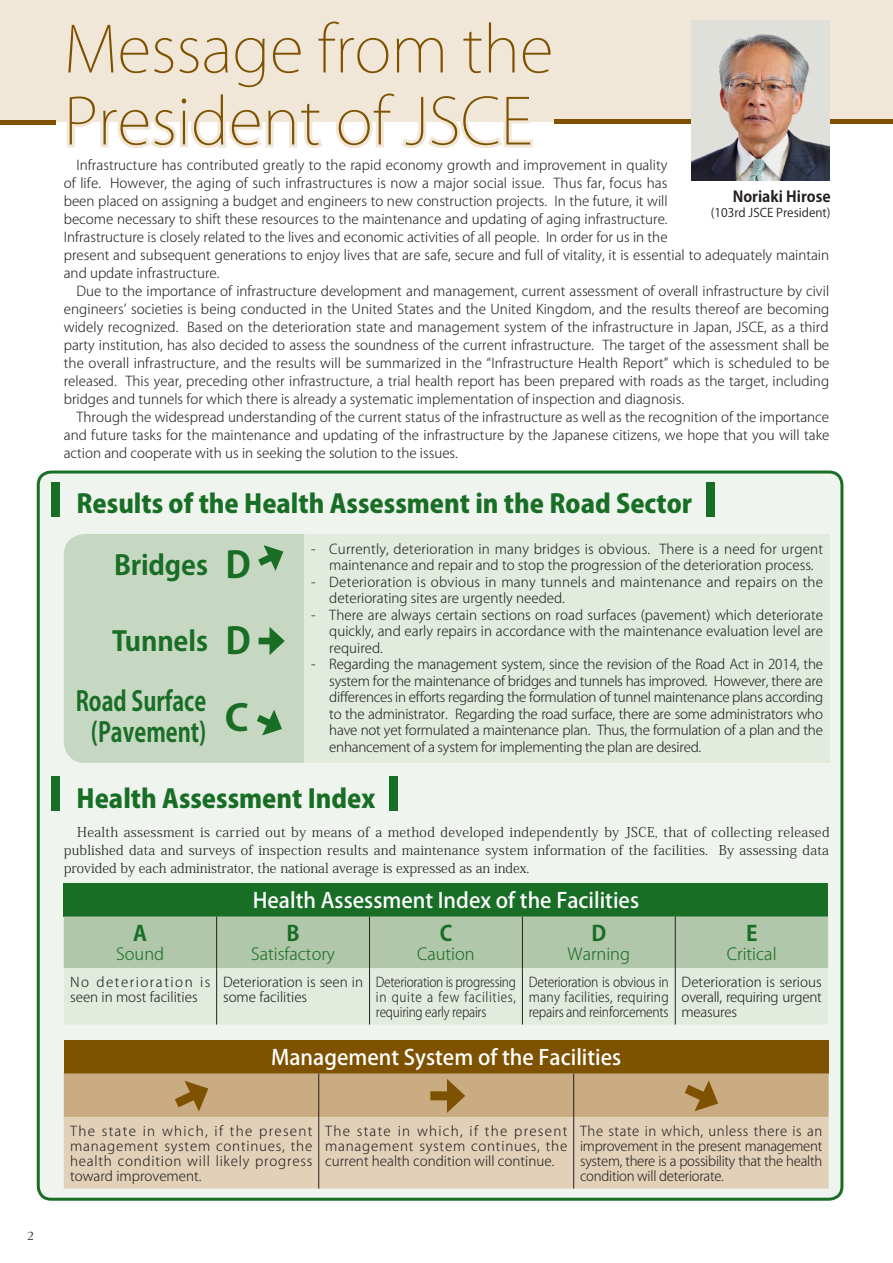
<style>
.page{position:relative;width:893px;height:1263px;background:#fff}
.page>*{position:absolute;margin:0;border:0;box-sizing:border-box;transform-origin:0 0}
.t1{font:200 63px/72px "Koz Go Pr 6 N";color:#7e5200}
.t2{font:700 27px/31.5px "Koz Go Pr 6 N";color:#196e26;scale:.8 1}
.t3{font:700 27px "Koz Go Pr 6 N";color:#196e26}
.t4{font:800 25.5px "Koz Go Pr 6 N";color:#196e26}
.t5{font:500 21px "Koz Go Pr 6 N";color:#fff}
.t6{font:700 21px "Koz Go Pr 6 N";color:#196e26}
.t7{font:300 16.5px "Koz Go Pr 6 N";color:#196e26}
.t8{font:700 15px "Koz Go Pr 6 N";color:#231f20}
.t9{font:13.8px "Garamond Three";color:#231f20}
.t10{font:300 13.5px/18px "Koz Go Pr 6 N";color:#231f20;text-align:justify}
.t11{font:300 13.5px/18px "Koz Min Pr 6 N";color:#231f20;text-align:justify}
.t12{font:300 13.5px "Koz Go Pr 6 N";letter-spacing:-.02em;color:#231f20}
.t13{font:300 13.5px "Koz Go Pr 6 N";letter-spacing:-.025em;color:#231f20}
.t14{font:300 13.5px/15px "Koz Go Pr 6 N";color:#231f20;text-align:justify;scale:.91 1}
.t15{font:300 13.5px/15px "Koz Go Pr 6 N";color:#231f20;text-align:justify;scale:.89 1}
.t16{font:300 13.5px "Koz Go Pr 6 N";letter-spacing:.02em;color:#231f20}
.t17{font:12px "Koz Go Pr 6 N";color:#231f20}
.s1{font-size:36px}
</style>
<div class="page">
<div style="left:38px;top:472px;width:804px;height:727px;background:#eff5ee;border-radius:13px"></div>
<div style="left:37px;top:470px;width:806px;height:731px;border:3px solid #196e26;border-radius:13px"></div>
<div style="left:64px;top:534px;width:269px;height:229px;background:#c6d7c2;border-radius:21px"></div>
<div style="left:304px;top:534px;width:525px;height:229px;background:#e1ebde"></div>
<div style="left:0;top:0;width:893px;height:121px;background:#f1e7d8"></div>
<svg style="left:62px;top:121px;width:495px;height:27px"></svg>
<hr style="left:554px;top:119px;width:339px;height:4px;background:#7e5200">
<hr style="left:0;top:120px;width:55px;height:4px;background:#7e5200">
<img style="left:692px;top:20px;width:137px;height:160px">
<div style="left:64px;top:883px;width:764px;height:33px;background:#196e26"></div>
<svg style="left:64px;top:916px;width:764px;height:108px"></svg>
<hr style="left:216px;top:916px;width:1px;height:52px;background:#231f20">
<hr style="left:369px;top:916px;width:1px;height:52px;background:#231f20">
<hr style="left:522px;top:916px;width:1px;height:52px;background:#231f20">
<hr style="left:675px;top:916px;width:1px;height:52px;background:#231f20">
<hr style="left:216px;top:968px;width:1px;height:56px;background:#231f20">
<hr style="left:369px;top:968px;width:1px;height:56px;background:#231f20">
<hr style="left:522px;top:968px;width:1px;height:56px;background:#231f20">
<hr style="left:675px;top:968px;width:1px;height:56px;background:#231f20">
<div style="left:64px;top:1040px;width:765px;height:33px;background:#7e5200"></div>
<div style="left:64px;top:1117px;width:765px;height:71px;background:#e2d1b8"></div>
<hr style="left:318px;top:1117px;width:1px;height:71px;background:#231f20">
<hr style="left:573px;top:1117px;width:1px;height:71px;background:#231f20">
<svg style="left:257px;top:710px;width:25px;height:25px"></svg>
<svg style="left:64px;top:1073px;width:765px;height:44px;background:#c5a67b"></svg>
<div style="left:259px;top:638px;width:16px;height:6px;background:#196e26"></div>
<svg style="left:269px;top:627px;width:16px;height:28px"></svg>
<div style="left:51px;top:482px;width:9px;height:34px;background:#196e26"></div>
<div style="left:51px;top:776px;width:9px;height:34px;background:#196e26"></div>
<div style="left:389px;top:776px;width:9px;height:34px;background:#196e26"></div>
<div style="left:706px;top:482px;width:8px;height:34px;background:#196e26"></div>
<svg style="left:258px;top:545px;width:26px;height:26px"></svg>
<p class="t9" style="left:27px;top:1228px;width:8px">2</p>
<h1 class="t1" style="left:64px;top:15px;width:491px">Message from the<br>President of JSCE</h1>
<p class="t10" style="left:64px;top:156px;width:767px;text-align:left;text-indent:13px">Infrastructure has contributed greatly to the rapid economy growth and improvement in quality<br>of life. However, the aging of such infrastructures is now a major social issue. Thus far, focus has<br>been placed on assigning a budget and engineers to new construction projects. In the future, it will<br>become necessary to shift these resources to the maintenance and updating of aging infrastructure.<br>Infrastructure is closely related to the lives and economic activities of all people. In order for us in the<br>present and subsequent generations to enjoy lives that are safe, secure and full of vitality, it is essential to adequately maintain and update infrastructure.</p>
<p class="t10" style="left:64px;top:282px;width:767px;text-indent:13px">Due to the importance of infrastructure development and management, current assessment of overall infrastructure by civil engineers’ societies is being conducted in the United States and the United Kingdom, and the results thereof are becoming widely recognized. Based on the deterioration state and management system of the infrastructure in Japan, JSCE, as a third party institution, has also decided to assess the soundness of the current infrastructure. The target of the assessment shall be the overall infrastructure, and the results will be summarized in the “Infrastructure Health Report” which is scheduled to be released. This year, preceding other infrastructure, a trial health report has been prepared with roads as the target, including bridges and tunnels for which there is already a systematic implementation of inspection and diagnosis.</p>
<p class="t10" style="left:64px;top:408px;width:767px;text-indent:13px">Through the widespread understanding of the current status of the infrastructure as well as the recognition of the importance and future tasks for the maintenance and updating of the infrastructure by the Japanese citizens, we hope that you will take action and cooperate with us in seeking the solution to the issues.</p>
<p class="t8" style="left:733px;top:188px;width:99px">Noriaki Hirose</p>
<p class="t17" style="left:711px;top:206px;width:121px">(103rd JSCE President)</p>
<h3 class="t4" style="left:77px;top:489px;width:617px">Results of the Health Assessment in the Road Sector</h3>
<h2 class="t3" style="left:114px;top:550px;width:138px">Bridges <span class="s1">D</span></h2>
<h2 class="t3" style="left:112px;top:626px;width:140px">Tunnels <span class="s1">D</span></h2>
<h2 class="t2" style="left:91px;top:686px;width:199px;text-indent:-15px">Road Surface (Pavement) <sup>C</sup></h2>
<p class="t10" style="left:311px;top:540px;width:513px">-　Currently, deterioration in many bridges is obvious. There is a need for urgent</p>
<p class="t10" style="left:329px;top:556px;width:486px">maintenance and repair and to stop the progression of the deterioration process.</p>
<p class="t16" style="left:311px;top:574px;width:513px">-　Deterioration is obvious in many tunnels and maintenance and repairs on the</p>
<p class="t10" style="left:329px;top:589px;width:237px">deteriorating sites are urgently needed.</p>
<p class="t10" style="left:311px;top:606px;width:513px">-　There are always certain sections on road surfaces (pavement) which deteriorate</p>
<p class="t10" style="left:329px;top:622px;width:495px">quickly, and early repairs in accordance with the maintenance evaluation level are</p>
<p class="t10" style="left:329px;top:639px;width:55px">required.</p>
<p class="t10" style="left:311px;top:655px;width:513px">-　Regarding the management system, since the revision of the Road Act in 2014, the</p>
<p class="t12" style="left:329px;top:673px;width:495px">system for the maintenance of bridges and tunnels has improved. However, there are</p>
<p class="t13" style="left:329px;top:689px;width:495px">differences in efforts regarding the formulation of tunnel maintenance plans according</p>
<p class="t12" style="left:329px;top:706px;width:495px">to the administrator. Regarding the road surface, there are some administrators who</p>
<p class="t12" style="left:329px;top:722px;width:495px">have not yet formulated a maintenance plan. Thus, the formulation of a plan and the</p>
<p class="t12" style="left:329px;top:739px;width:373px">enhancement of a system for implementing the plan are desired.</p>
<h3 class="t4" style="left:77px;top:784px;width:300px">Health Assessment Index</h3>
<p class="t11" style="left:64px;top:823px;width:767px;text-indent:14px">Health assessment is carried out by means of a method developed independently by JSCE, that of collecting released published data and surveys of inspection results and maintenance system information of the facilities. By assessing data provided by each administrator, the national average is expressed as an index.</p>
<h3 class="t6" style="left:133px;top:922px;width:15px">A</h3>
<p class="t7" style="left:116px;top:944px;width:49px">Sound</p>
<h3 class="t5" style="left:253px;top:888px;width:388px">Health Assessment Index of the Facilities</h3>
<h3 class="t6" style="left:287px;top:922px;width:15px">B</h3>
<p class="t7" style="left:251px;top:944px;width:85px">Satisfactory</p>
<h3 class="t6" style="left:440px;top:922px;width:14px">C</h3>
<p class="t7" style="left:417px;top:944px;width:59px">Caution</p>
<h3 class="t6" style="left:591px;top:922px;width:16px">D</h3>
<p class="t7" style="left:568px;top:944px;width:64px">Warning</p>
<h3 class="t6" style="left:746px;top:922px;width:13px">E</h3>
<p class="t7" style="left:727px;top:944px;width:51px">Critical</p>
<p class="t10" style="left:70px;top:974px;width:142px;line-height:15px">No deterioration is seen in most facilities</p>
<p class="t10" style="left:223px;top:974px;width:142px;line-height:15px">Deterioration is seen in some facilities</p>
<p class="t15" style="left:376px;top:974px;width:159px">Deterioration is progressing in quite a few facilities, requiring early repairs</p>
<p class="t14" style="left:529px;top:974px;width:155px">Deterioration is obvious in many facilities, requiring repairs and reinforcements</p>
<p class="t10" style="left:682px;top:974px;width:142px;line-height:15px">Deterioration is serious overall, requiring urgent measures</p>
<h3 class="t5" style="left:271px;top:1045px;width:352px">Management System of the Facilities</h3>
<p class="t10" style="left:70px;top:1123px;width:244px;line-height:15px">The state in which, if the present management system continues, the health condition will likely progress toward improvement.</p>
<p class="t10" style="left:325px;top:1123px;width:244px;line-height:15px">The state in which, if the present management system continues, the current health condition will continue.</p>
<p class="t10" style="left:580px;top:1123px;width:244px;line-height:15px">The state in which, unless there is an improvement in the present management system, there is a possibility that the health condition will deteriorate.</p>
</div>
